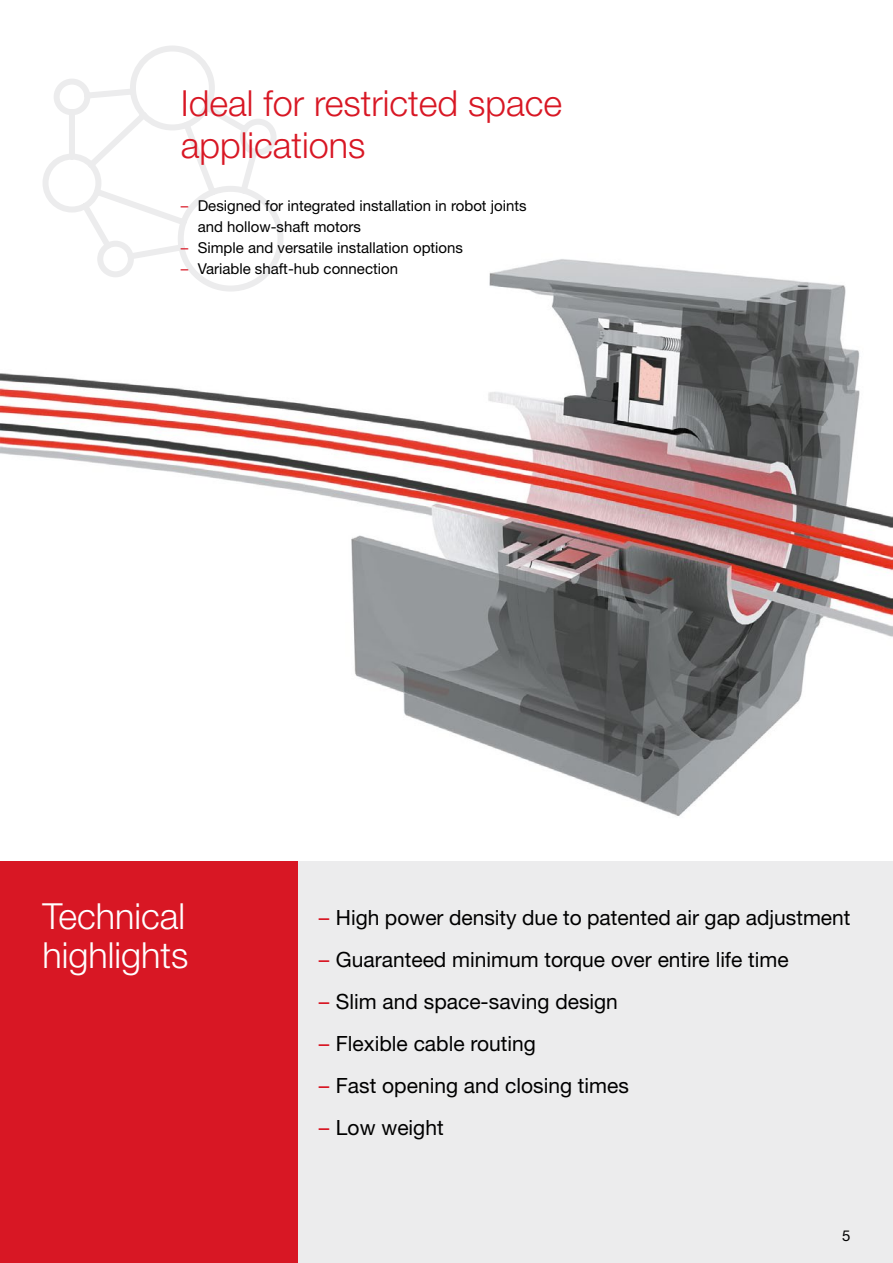
<style>
.page{position:relative;width:893px;height:1263px;background:#fff}
.page>*{position:absolute;margin:0;border:0;box-sizing:border-box;transform-origin:0 0}
.t1{font:300 36px/42px "Helvetica Neue LT Pro";color:#d81724}
.t2{font:300 36px/39px "Helvetica Neue LT Pro";color:#fff}
.t3{font:21px "Helvetica Neue LT Pro";color:#000}
.t4{font:15px/21px "Helvetica Neue LT Pro";color:#000}
.s1{color:#d81724}
</style>
<div class="page">
<svg style="left:43px;top:46px;width:240px;height:187px"></svg>
<img style="left:0;top:233px;width:893px;height:583px">
<div style="left:181px;top:862px;width:712px;height:401px;background:#ececed"></div>
<div style="left:0;top:862px;width:298px;height:401px;background:#d81724"></div>
<h1 class="t1" style="left:181px;top:81px;width:383px">Ideal for restricted space applications</h1>
<p class="t4" style="left:198px;top:194px;width:330px;text-indent:-17px"><span class="s1">–</span> Designed for integrated installation in robot joints and hollow-shaft motors</p>
<p class="t4" style="left:181px;top:236px;width:284px"><span class="s1">–</span> Simple and versatile installation options</p>
<p class="t4" style="left:181px;top:257px;width:219px"><span class="s1">–</span> Variable shaft-hub connection</p>
<h1 class="t2" style="left:43px;top:896px;width:147px">Technical highlights</h1>
<p class="t3" style="left:319px;top:905px;width:533px"><span class="s1">–</span> High power density due to patented air gap adjustment</p>
<p class="t3" style="left:319px;top:947px;width:471px"><span class="s1">–</span> Guaranteed minimum torque over entire life time</p>
<p class="t3" style="left:319px;top:989px;width:301px"><span class="s1">–</span> Slim and space-saving design</p>
<p class="t3" style="left:319px;top:1031px;width:218px"><span class="s1">–</span> Flexible cable routing</p>
<p class="t3" style="left:319px;top:1073px;width:311px"><span class="s1">–</span> Fast opening and closing times</p>
<p class="t3" style="left:319px;top:1115px;width:126px"><span class="s1">–</span> Low weight</p>
<p class="t4" style="left:842px;top:1225px;width:10px">5</p>
</div>
